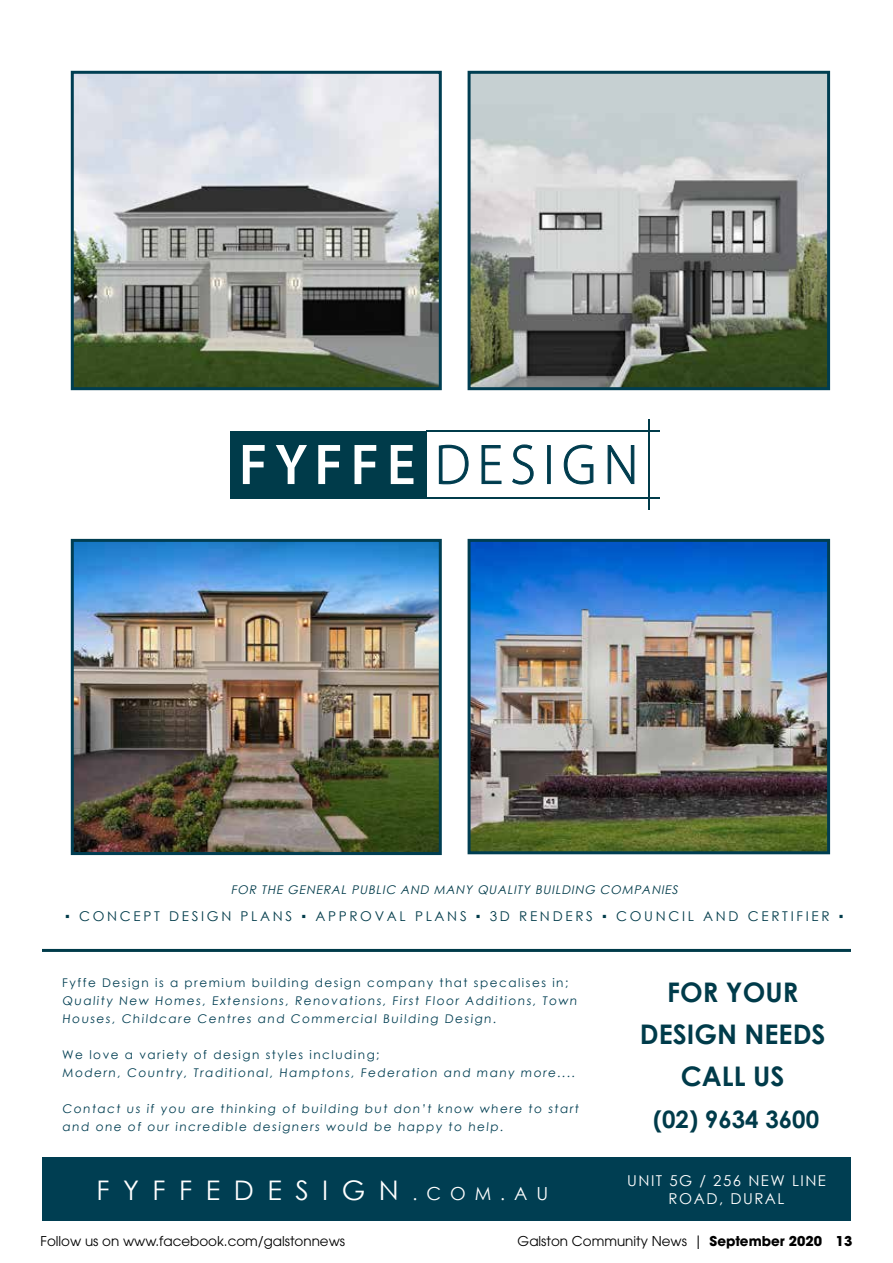
<style>
.page{position:relative;width:893px;height:1263px;background:#fff}
.page>*{position:absolute;margin:0;border:0;box-sizing:border-box;transform-origin:0 0}
.t1{font:700 27px/42px "Century Gothic";color:#003b4a;text-align:center}
.t2{font:27px "Century Gothic";letter-spacing:.5em;color:#fff}
.t3{font:700 24px "Century Gothic";color:#003b4a}
.t4{font:15px/18px "Century Gothic";letter-spacing:.1em;color:#fff;text-align:center}
.t5{font:13.5px "ITC Avant Garde Pro";color:#000}
.t6{font:13.5px "Century Gothic";letter-spacing:.2em;color:#003b4a}
.t7{font:12px/18px "Century Gothic";letter-spacing:.125em;color:#003e52}
.t8{font:italic 12px "Century Gothic";color:#003b4a}
.s1{font-size:18px}
.s2{font-weight:700}
</style>
<div class="page">
<img style="left:472px;top:543px;width:354px;height:307px">
<div style="left:468px;top:539px;width:362px;height:315px;border:3px solid #003e52"></div>
<img style="left:75px;top:75px;width:363px;height:311px">
<div style="left:71px;top:71px;width:371px;height:319px;border:3px solid #003e52"></div>
<img style="left:75px;top:543px;width:363px;height:308px">
<div style="left:71px;top:539px;width:371px;height:316px;border:3px solid #003e52"></div>
<div style="left:43px;top:1157px;width:564px;height:63px;background:#003e52"></div>
<div style="left:603px;top:1157px;width:247px;height:63px;background:#003e52"></div>
<img style="left:472px;top:75px;width:354px;height:311px">
<div style="left:468px;top:71px;width:362px;height:319px;border:3px solid #003e52"></div>
<hr style="left:43px;top:949px;width:807px;height:3px;background:#003b4a">
<div style="left:230px;top:431px;width:196px;height:67px;background:#003b4a"></div>
<hr style="left:426px;top:431px;width:234px;height:1px;background:#003b4a">
<hr style="left:426px;top:497px;width:234px;height:1px;background:#003b4a">
<hr style="left:648px;top:419px;width:1px;height:91px;background:#003b4a">
<svg style="left:438px;top:444px;width:197px;height:41px"></svg>
<svg style="left:243px;top:445px;width:170px;height:39px"></svg>
<p class="t8" style="left:231px;top:881px;width:451px">FOR THE GENERAL PUBLIC AND MANY QUALITY BUILDING COMPANIES</p>
<p class="t6" style="left:65px;top:906px;width:780px">▪ CONCEPT DESIGN PLANS ▪ APPROVAL PLANS ▪ 3D RENDERS ▪ COUNCIL AND CERTIFIER ▪</p>
<p class="t7" style="left:62px;top:973px;width:518px">Fyffe Design is a premium building design company that specalises in;<br>Quality New Homes, Extensions, Renovations, First Floor Additions, Town<br>Houses, Childcare Centres and Commercial Building Design.</p>
<p class="t7" style="left:62px;top:1045px;width:516px">We love a variety of design styles including;<br>Modern, Country, Traditional, Hamptons, Federation and many more....</p>
<p class="t7" style="left:62px;top:1099px;width:519px">Contact us if you are thinking of building but don’t know where to start and one of our incredible designers would be happy to help.</p>
<h1 class="t1" style="left:640px;top:970px;width:187px">FOR YOUR<br>DESIGN NEEDS<br>CALL US</h1>
<h2 class="t3" style="left:653px;top:1101px;width:168px">(02) 9634 3600</h2>
<h1 class="t2" style="left:97px;top:1171px;width:453px">FYFFEDESIGN <span class="s1">.COM.AU</span></h1>
<p class="t4" style="left:627px;top:1171px;width:200px">UNIT 5G / 256 NEW LINE<br>ROAD, DURAL</p>
<p class="t5" style="left:40px;top:1232px;width:306px">Follow us on www.facebook.com/galstonnews</p>
<p class="t5" style="left:518px;top:1232px;width:336px">Galston Community News | <span class="s2">September 2020 13</span></p>
</div>
